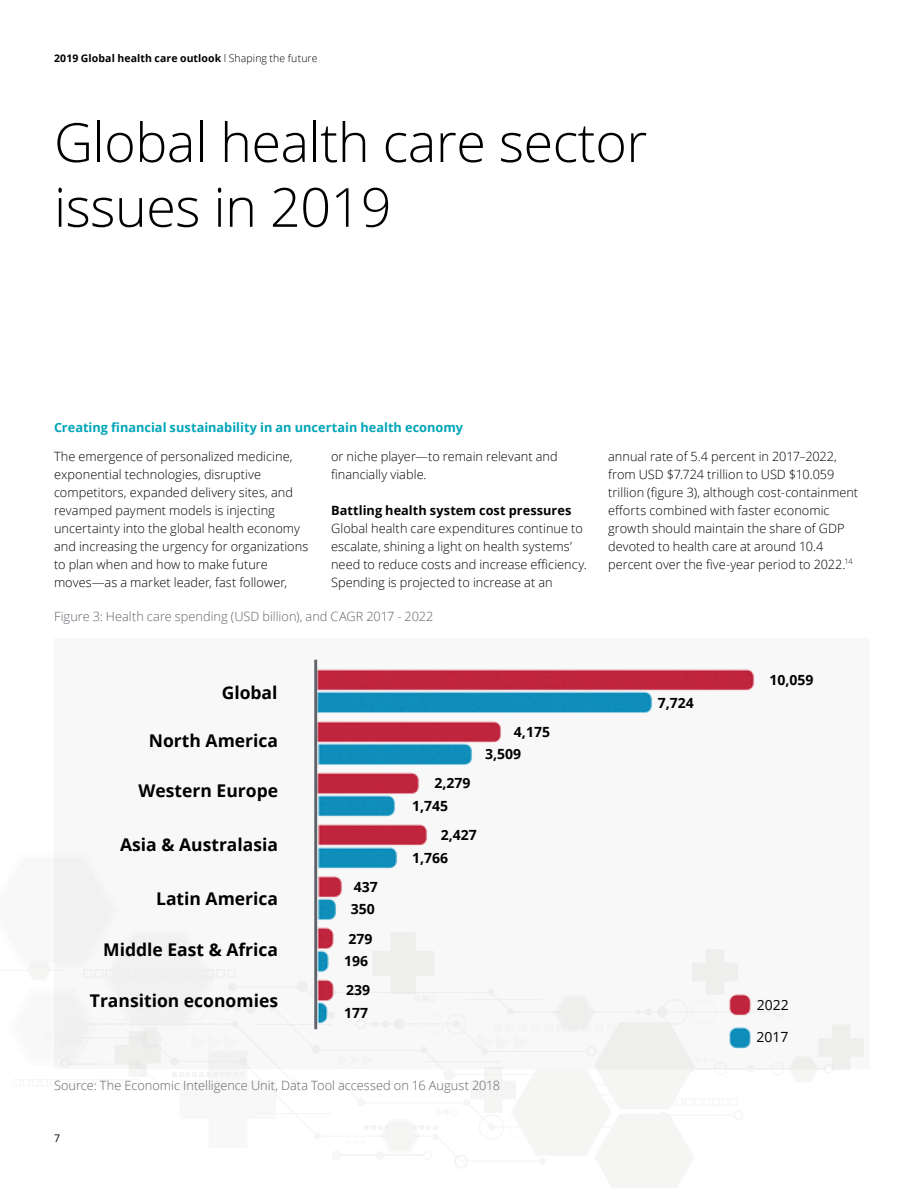
<style>
.page{position:relative;width:918px;height:1188px;background:#fff}
.page>*{position:absolute;margin:0;border:0;box-sizing:border-box;transform-origin:0 0}
.t1{font:300 54px/64.8px "Open Sans";letter-spacing:-.01em;color:#000}
.t2{font:700 17.55px "Open Sans";color:#000}
.t3{font:700 13.95px/22.6px "Open Sans";color:#000}
.t4{font:13.95px "Open Sans";color:#000}
.t5{font:300 12.75px/18px "Open Sans";letter-spacing:.005em;color:#000}
.t6{font:300 12.75px "Open Sans";color:#5f636a}
.t7{font:700 12.75px "Open Sans";color:#00a5b8}
.t8{font:700 12.75px "Open Sans";letter-spacing:.005em;color:#000}
.t9{font:700 10.5px "Open Sans";letter-spacing:.01em;color:#000}
.t10{font:10.5px "Open Sans";color:#000}
.s1{font-weight:300}
</style>
<div class="page">
<svg style="left:0;top:960px;width:850px;height:228px"></svg>
<div style="left:54px;top:639px;width:815px;height:430px;background:#f8f8f8"></div>
<img style="left:314px;top:659px;width:440px;height:32px">
<img style="left:317px;top:671px;width:355px;height:42px">
<img style="left:317px;top:700px;width:205px;height:43px">
<img style="left:317px;top:723px;width:175px;height:42px">
<img style="left:317px;top:752px;width:123px;height:42px">
<img style="left:317px;top:774px;width:98px;height:29px">
<img style="left:317px;top:803px;width:110px;height:43px">
<img style="left:317px;top:826px;width:101px;height:43px">
<img style="left:317px;top:855px;width:45px;height:23px">
<img style="left:317px;top:878px;width:25px;height:29px">
<img style="left:317px;top:907px;width:19px;height:23px">
<img style="left:317px;top:930px;width:17px;height:29px">
<img style="left:317px;top:959px;width:13px;height:22px">
<img style="left:297px;top:981px;width:39px;height:49px">
<img style="left:709px;top:973px;width:42px;height:33px">
<img style="left:709px;top:1006px;width:62px;height:63px">
<hr style="left:314px;top:660px;width:3px;height:369px;background:#5f636a">
<p class="t9" style="left:54px;top:51px;width:265px">2019 Global health care outlook <span class="s1">l Shaping the future</span></p>
<h1 class="t1" style="left:54px;top:109px;width:595px">Global health care sector issues in 2019</h1>
<p class="t7" style="left:54px;top:418px;width:411px">Creating financial sustainability in an uncertain health economy</p>
<p class="t5" style="left:54px;top:447px;width:256px">The emergence of personalized medicine, exponential technologies, disruptive competitors, expanded delivery sites, and revamped payment models is injecting uncertainty into the global health economy and increasing the urgency for organizations to plan when and how to make future moves—as a market leader, fast follower,</p>
<p class="t5" style="left:331px;top:447px;width:228px">or niche player—to remain relevant and financially viable.</p>
<p class="t8" style="left:331px;top:501px;width:242px">Battling health system cost pressures</p>
<p class="t5" style="left:331px;top:519px;width:257px">Global health care expenditures continue to escalate, shining a light on health systems’ need to reduce costs and increase efficiency.<br>Spending is projected to increase at an</p>
<p class="t6" style="left:54px;top:607px;width:381px">Figure 3: Health care spending (USD billion), and CAGR 2017 - 2022</p>
<h2 class="t2" style="left:222px;top:681px;width:57px">Global</h2>
<h2 class="t2" style="left:149px;top:729px;width:131px">North America</h2>
<p class="t3" style="left:485px;top:720px;width:66px;text-indent:29px">4,175<br>3,509</p>
<h2 class="t2" style="left:139px;top:779px;width:141px">Western Europe</h2>
<p class="t3" style="left:412px;top:772px;width:60px;text-indent:22px">2,279<br>1,745</p>
<h2 class="t2" style="left:120px;top:832px;width:159px">Asia &amp; Australasia</h2>
<p class="t3" style="left:412px;top:823px;width:66px;text-indent:29px">2,427<br>1,766</p>
<h2 class="t2" style="left:156px;top:886px;width:123px">Latin America</h2>
<p class="t3" style="left:351px;top:875px;width:28px">437<br>350</p>
<h2 class="t2" style="left:103px;top:937px;width:176px">Middle East &amp; Africa</h2>
<p class="t3" style="left:344px;top:927px;width:30px">279<br>196</p>
<h2 class="t2" style="left:90px;top:988px;width:190px">Transition economies</h2>
<p class="t3" style="left:344px;top:978px;width:28px">239<br>177</p>
<p class="t6" style="left:54px;top:1076px;width:448px">Source: The Economic Intelligence Unit, Data Tool accessed on 16 August 2018</p>
<p class="t10" style="left:54px;top:1131px;width:8px">7</p>
<p class="t5" style="left:608px;top:447px;width:252px">annual rate of 5.4 percent in 2017–2022, from USD $7.724 trillion to USD $10.059 trillion (figure 3), although cost-containment efforts combined with faster economic growth should maintain the share of GDP devoted to health care at around 10.4 percent over the five-year period to 2022.<sup>14</sup></p>
<p class="t3" style="left:658px;top:691px;width:38px">7,724</p>
<p class="t3" style="left:769px;top:668px;width:46px">10,059</p>
<p class="t4" style="left:757px;top:995px;width:34px">2022</p>
<p class="t4" style="left:756px;top:1028px;width:34px">2017</p>
</div>
